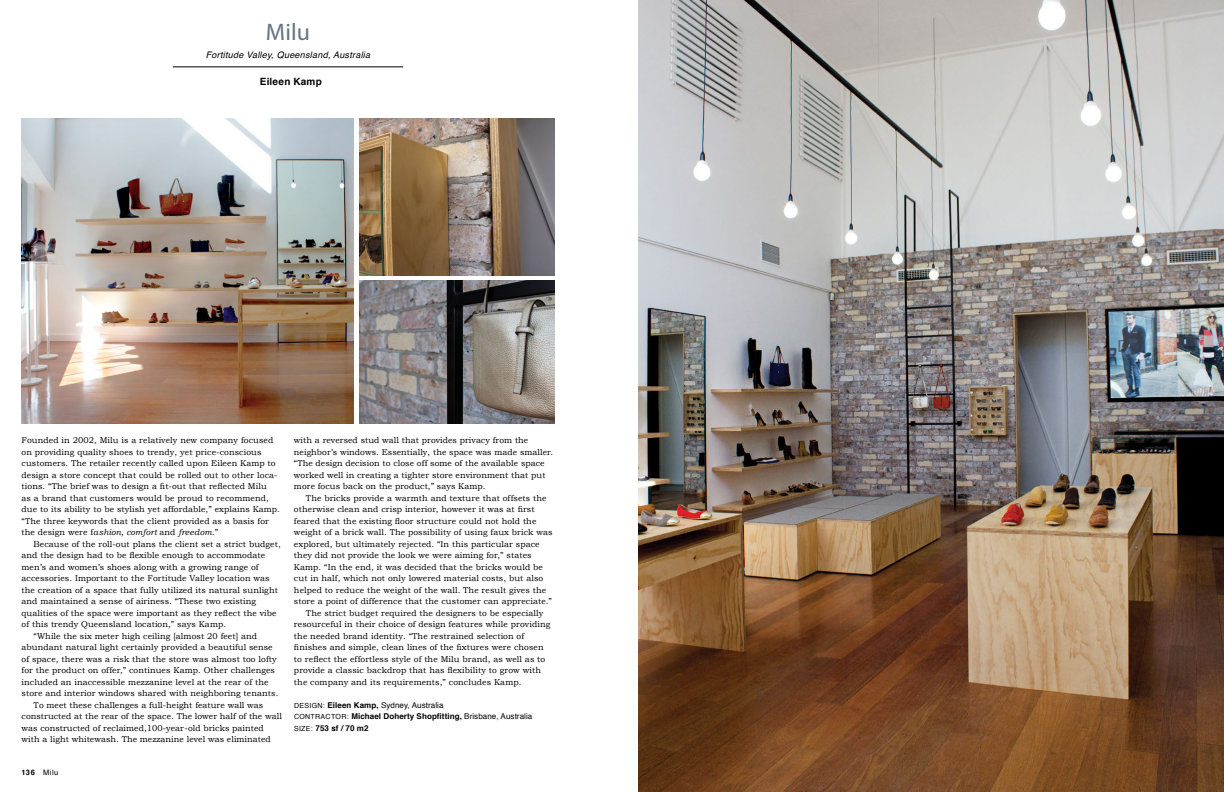
<style>
.page{position:relative;width:1224px;height:792px;background:#fff}
.page>*{position:absolute;margin:0;border:0;box-sizing:border-box;transform-origin:0 0}
.t1{font:24px "Myriad Pro";color:#657380}
.t2{font:700 10px "Helvetica";letter-spacing:.02em;color:#000}
.t3{font:italic 9px "Helvetica";letter-spacing:.03em;color:#000}
.t4{font:8.5px/11.5px "Bookman Old Style";letter-spacing:.01em;color:#000}
.t5{font:700 8px/11.5px "Helvetica";letter-spacing:.01em;color:#000}
.t6{font:7.5px "Helvetica";color:#000}
.s1{font-style:italic}
.s2{font-weight:700}
.s3{font-weight:400;font-size:7px}
.s4{font-weight:400}
</style>
<div class="page">
<hr style="left:173px;top:67px;width:230px;height:1px;background:#000">
<img style="left:638px;top:0;width:586px;height:792px">
<img style="left:22px;top:119px;width:332px;height:304px">
<img style="left:360px;top:119px;width:194px;height:156px">
<img style="left:360px;top:280px;width:194px;height:143px">
<h1 class="t1" style="left:266px;top:17px;width:46px">Milu</h1>
<p class="t3" style="left:206px;top:47px;width:166px">Fortitude Valley, Queensland, Australia</p>
<p class="t2" style="left:260px;top:73px;width:63px">Eileen Kamp</p>
<p class="t4" style="left:22px;top:434px;width:260px">Founded in 2002, Milu is a relatively new company focused on providing quality shoes to trendy, yet price-conscious customers. The retailer recently called upon Eileen Kamp to design a store concept that could be rolled out to other loca&shy;tions. “The brief was to design a fit-out that reflected Milu<br>as a brand that customers would be proud to recommend, due to its ability to be stylish yet affordable,” explains Kamp. “The three keywords that the client provided as a basis for the design were f<span class="s1">ashion, comfort</span> and <span class="s1">freedom</span>.”</p>
<p class="t4" style="left:34px;top:538px;width:249px">Because of the roll-out plans the client set a strict budget,</p>
<p class="t4" style="left:22px;top:549px;width:245px">and the design had to be flexible enough to accommodate</p>
<p class="t4" style="left:22px;top:561px;width:239px">men’s and women’s shoes along with a growing range of</p>
<p class="t4" style="left:22px;top:572px;width:250px">accessories. Important to the Fortitude Valley location was</p>
<p class="t4" style="left:22px;top:584px;width:258px">the creation of a space that fully utilized its natural sunlight</p>
<p class="t4" style="left:22px;top:595px;width:236px">and maintained a sense of airiness. “These two existing</p>
<p class="t4" style="left:22px;top:607px;width:257px">qualities of the space were important as they reflect the vibe</p>
<p class="t4" style="left:22px;top:618px;width:206px">of this trendy Queensland location,” says Kamp.</p>
<p class="t4" style="left:34px;top:630px;width:225px">“While the six meter high ceiling [almost 20 feet] and</p>
<p class="t4" style="left:22px;top:641px;width:253px">abundant natural light certainly provided a beautiful sense</p>
<p class="t4" style="left:22px;top:653px;width:257px">of space, there was a risk that the store was almost too lofty</p>
<p class="t4" style="left:22px;top:664px;width:255px">for the product on offer,” continues Kamp. Other challenges</p>
<p class="t4" style="left:22px;top:676px;width:248px">included an inaccessible mezzanine level at the rear of the</p>
<p class="t4" style="left:22px;top:687px;width:258px">store and interior windows shared with neighboring tenants.</p>
<p class="t4" style="left:34px;top:699px;width:231px">To meet these challenges a full-height feature wall was</p>
<p class="t4" style="left:22px;top:710px;width:262px">constructed at the rear of the space. The lower half of the wall</p>
<p class="t4" style="left:22px;top:722px;width:244px">was constructed of reclaimed,100-year-old bricks painted</p>
<p class="t4" style="left:22px;top:733px;width:251px">with a light whitewash. The mezzanine level was eliminated</p>
<p class="t6" style="left:22px;top:766px;width:38px"><span class="s2">136</span> Milu</p>
<p class="t4" style="left:294px;top:434px;width:261px">with a reversed stud wall that provides privacy from the neighbor’s windows. Essentially, the space was made smaller. “The design decision to close off some of the available space worked well in creating a tighter store environment that put more focus back on the product,” says Kamp.</p>
<p class="t4" style="left:306px;top:492px;width:242px">The bricks provide a warmth and texture that offsets the</p>
<p class="t4" style="left:294px;top:504px;width:242px">otherwise clean and crisp interior, however it was at first</p>
<p class="t4" style="left:294px;top:515px;width:244px">feared that the existing floor structure could not hold the</p>
<p class="t4" style="left:294px;top:527px;width:260px">weight of a brick wall. The possibility of using faux brick was</p>
<p class="t4" style="left:294px;top:538px;width:247px">explored, but ultimately rejected. “In this particular space</p>
<p class="t4" style="left:294px;top:550px;width:239px">they did not provide the look we were aiming for,” states</p>
<p class="t4" style="left:294px;top:561px;width:250px">Kamp. “In the end, it was decided that the bricks would be</p>
<p class="t4" style="left:294px;top:573px;width:251px">cut in half, which not only lowered material costs, but also</p>
<p class="t4" style="left:294px;top:584px;width:254px">helped to reduce the weight of the wall. The result gives the</p>
<p class="t4" style="left:294px;top:596px;width:260px">store a point of difference that the customer can appreciate.”</p>
<p class="t4" style="left:306px;top:607px;width:239px">The strict budget required the designers to be especially</p>
<p class="t4" style="left:294px;top:619px;width:258px">resourceful in their choice of design features while providing</p>
<p class="t4" style="left:294px;top:630px;width:232px">the needed brand identity. “The restrained selection of</p>
<p class="t4" style="left:294px;top:642px;width:251px">finishes and simple, clean lines of the fixtures were chosen</p>
<p class="t4" style="left:294px;top:653px;width:253px">to reflect the effortless style of the Milu brand, as well as to</p>
<p class="t4" style="left:294px;top:665px;width:249px">provide a classic backdrop that has flexibility to grow with</p>
<p class="t4" style="left:294px;top:676px;width:229px">the company and its requirements,” concludes Kamp.</p>
<p class="t5" style="left:294px;top:699px;width:240px"><span class="s3">De sign:</span> Eileen Kamp, <span class="s4">Sydney, Australia<br></span><span class="s3">Contractor:</span> Michael Doherty Shopfitting, <span class="s4">Brisbane, Australia<br></span><span class="s3">Size :</span> 753 sf / 70 m2</p>
</div>
